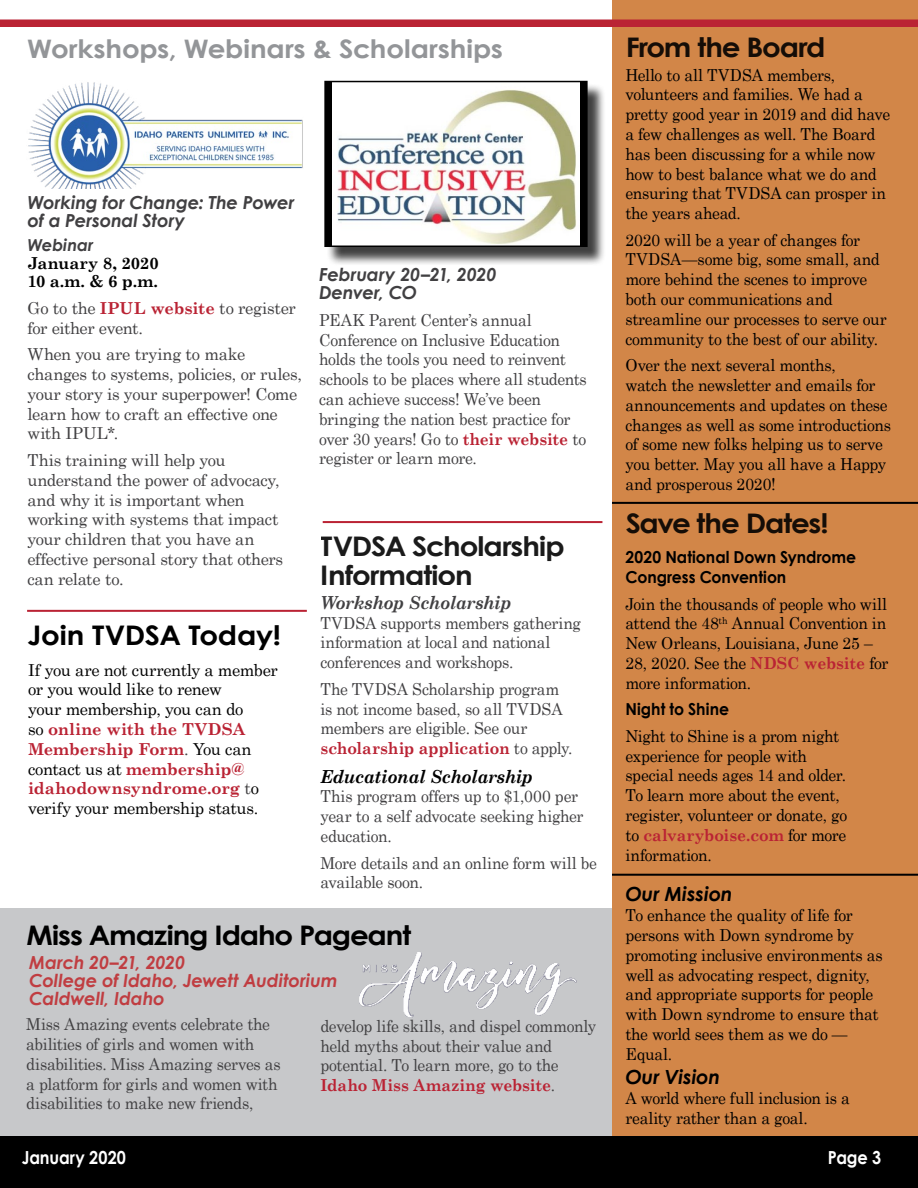
<style>
.page{position:relative;width:918px;height:1188px;background:#fff}
.page>*{position:absolute;margin:0;border:0;box-sizing:border-box;transform-origin:0 0}
.t1{font:700 27px/28.5px "Century Gothic";letter-spacing:-.035em;color:#000;scale:1.09 1}
.t2{font:700 27px "Century Gothic";letter-spacing:-.01em;color:#000;scale:1.09 1}
.t3{font:700 25.5px "Century Gothic";letter-spacing:-.005em;color:#939598;scale:1.08 1}
.t4{font:italic 700 19.5px "Century Gothic";letter-spacing:-.005em;color:#000}
.t5{font:italic 700 18px/18px "Century Gothic";letter-spacing:-.01em;color:#414042}
.t6{font:italic 700 18px/18px "Century Gothic";letter-spacing:-.01em;color:#c03d41}
.t7{font:italic 700 18px "Century Schoolbook";letter-spacing:-.03em;color:#000;scale:.95 1}
.t8{font:italic 700 18px "Century Schoolbook";letter-spacing:-.025em;color:#414042;scale:.95 1}
.t9{font:700 18px "Century Gothic";letter-spacing:-.005em;color:#fff;scale:.9 1}
.t10{font:16.5px/19.8px "Century Schoolbook";letter-spacing:-.02em;color:#000;scale:.95 1}
.t11{font:16.5px/19.8px "Century Schoolbook";letter-spacing:-.02em;color:#414042;scale:.95 1}
.t12{font:16.5px/19.8px "Century Schoolbook";letter-spacing:-.02em;color:#414042}
.t13{font:16.5px/19.8px "Century Schoolbook";letter-spacing:-.02em;color:#000}
.t14{font:700 16.5px/19.8px "Century Gothic";color:#000;scale:.95 1}
.t15{font:700 16.5px/18px "Century Schoolbook";letter-spacing:-.005em;color:#000}
.t16{font:italic 700 16.5px "Century Gothic";color:#414042}
.s1{font-weight:700;color:#ba2334}
.s2{color:#414042}
</style>
<div class="page">
<div style="left:612px;top:0;width:306px;height:1188px;background:#d28648"></div>
<div style="left:0;top:1136px;width:918px;height:52px;background:#000"></div>
<div style="left:0;top:20px;width:918px;height:7px;background:#ba2334"></div>
<img style="left:28px;top:82px;width:275px;height:106px">
<hr style="left:612px;top:874px;width:306px;height:2px;background:#000">
<div style="left:326px;top:83px;width:280px;height:183px;background:#000;opacity:.75"></div>
<svg style="left:327px;top:84px;width:258px;height:160px;fill:#000"></svg>
<img style="left:333px;top:84px;width:246px;height:160px">
<div style="left:324px;top:81px;width:264px;height:166px;border:2px solid #000"></div>
<hr style="left:27px;top:610px;width:280px;height:2px;background:#ba2334">
<hr style="left:323px;top:521px;width:279px;height:2px;background:#ba2334">
<div style="left:0;top:908px;width:612px;height:228px;background:#c7c8ca"></div>
<img style="left:359px;top:952px;width:154px;height:65px">
<hr style="left:612px;top:502px;width:306px;height:2px;background:#000">
<h2 class="t3" style="left:27px;top:30px;width:442px">Workshops, Webinars &amp; Scholarships</h2>
<p class="t5" style="left:27px;top:192px;width:269px">Working for Change: The Power of a Personal Story</p>
<p class="t16" style="left:27px;top:233px;width:68px">Webinar</p>
<p class="t15" style="left:27px;top:254px;width:133px">January 8, 2020<br>10 a.m. &amp; 6 p.m.</p>
<p class="t12" style="left:27px;top:297px;width:270px">Go to the <span class="s1">IPUL website</span> to register for either event.</p>
<p class="t12" style="left:27px;top:343px;width:276px">When you are trying to make changes to systems, policies, or rules, your story is your superpower! Come learn how to craft an effective one with IPUL*.</p>
<p class="t12" style="left:27px;top:449px;width:257px">This training will help you understand the power of advocacy, and why it is important when working with systems that impact your children that you have an effective personal story that others can relate to.</p>
<h1 class="t2" style="left:27px;top:615px;width:234px">Join TVDSA Today!</h1>
<p class="t13" style="left:28px;top:658px;width:251px">If you are not currently a member or you would like to renew<br>your membership, you can do<br>so <span class="s1">online with the TVDSA<br>Membership Form</span><span class="s2">.</span> You can contact us at <span class="s1">membership@ idahodownsyndrome.org</span> <span class="s2">t</span>o verify your membership status.</p>
<p class="t5" style="left:319px;top:265px;width:179px">February 20–21, 2020<br>Denver, CO</p>
<p class="t11" style="left:319px;top:308px;width:283px">PEAK Parent Center’s annual Conference on Inclusive Education holds the tools you need to reinvent schools to be places where all students can achieve success! We’ve been bringing the nation best practice for over 30 years! Go to <span class="s1">their website</span> to register or learn more.</p>
<h1 class="t1" style="left:321px;top:531px;width:225px">TVDSA Scholarship<br>Information</h1>
<p class="t8" style="left:320px;top:589px;width:203px">Workshop Scholarship</p>
<p class="t11" style="left:320px;top:611px;width:276px">TVDSA supports members gathering information at local and national conferences and workshops.</p>
<p class="t11" style="left:320px;top:678px;width:264px">The TVDSA Scholarship program is not income based, so all TVDSA members are eligible. See our <span class="s1">scholarship application</span> to apply.</p>
<p class="t7" style="left:320px;top:762px;width:225px">Educational Scholarship</p>
<p class="t11" style="left:320px;top:785px;width:278px">This program offers up to $1,000 per year to a self advocate seeking higher education.</p>
<p class="t11" style="left:320px;top:851px;width:293px">More details and an online form will be available soon.</p>
<h1 class="t1" style="left:26px;top:920px;width:354px">Miss Amazing Idaho Pageant</h1>
<p class="t6" style="left:29px;top:953px;width:310px">March 20–21, 2020<br>College of Idaho, Jewett Auditorium<br>Caldwell, Idaho</p>
<p class="t11" style="left:26px;top:1013px;width:269px">Miss Amazing events celebrate the abilities of girls and women with disabilities. Miss Amazing serves as a platform for girls and women with disabilities to make new friends,</p>
<p class="t11" style="left:320px;top:1015px;width:292px">develop life skills, and dispel commonly held myths about their value and potential. To learn more, go to the <span class="s1">Idaho Miss Amazing website</span>.</p>
<h1 class="t1" style="left:625px;top:31px;width:185px">From the Board</h1>
<p class="t10" style="left:625px;top:63px;width:280px">Hello to all TVDSA members, volunteers and families. We had a pretty good year in 2019 and did have a few challenges as well. The Board has been discussing for a while now how to best balance what we do and ensuring that TVDSA can prosper in the years ahead.</p>
<p class="t10" style="left:625px;top:228px;width:277px">2020 will be a year of changes for TVDSA—some big, some small, and more behind the scenes to improve both our communications and streamline our processes to serve our community to the best of our ability.</p>
<p class="t10" style="left:625px;top:354px;width:281px">Over the next several months,<br>watch the newsletter and emails for announcements and updates on these changes as well as some introductions of some new folks helping us to serve you better. May you all have a Happy and prosperous 2020!</p>
<h1 class="t1" style="left:625px;top:508px;width:188px">Save the Dates!</h1>
<p class="t14" style="left:625px;top:547px;width:245px">2020 National Down Syndrome<br>Congress Convention</p>
<p class="t10" style="left:625px;top:592px;width:278px">Join the thousands of people who will attend the 48<sup>th</sup> Annual Convention in<br>New Orleans, Louisiana, June 25 –<br>28, 2020. See the <span class="s1">NDSC website</span> for more information.</p>
<p class="t14" style="left:625px;top:699px;width:111px">Night to Shine</p>
<p class="t10" style="left:625px;top:725px;width:235px">Night to Shine is a prom night experience for people with special needs ages 14 and older.<br>To learn more about the event, register, volunteer or donate, go to <span class="s1">calvaryboise.com</span> for more information.</p>
<p class="t4" style="left:625px;top:879px;width:109px">Our Mission</p>
<p class="t10" style="left:625px;top:904px;width:272px">To enhance the quality of life for persons with Down syndrome by promoting inclusive environments as well as advocating respect, dignity, and appropriate supports for people with Down syndrome to ensure that the world sees them as we do —<br>Equal.</p>
<p class="t4" style="left:625px;top:1063px;width:96px">Our Vision</p>
<p class="t10" style="left:625px;top:1087px;width:238px">A world where full inclusion is a reality rather than a goal.</p>
<p class="t9" style="left:22px;top:1144px;width:117px">January 2020</p>
<p class="t9" style="left:828px;top:1144px;width:61px">Page 3</p>
</div>
